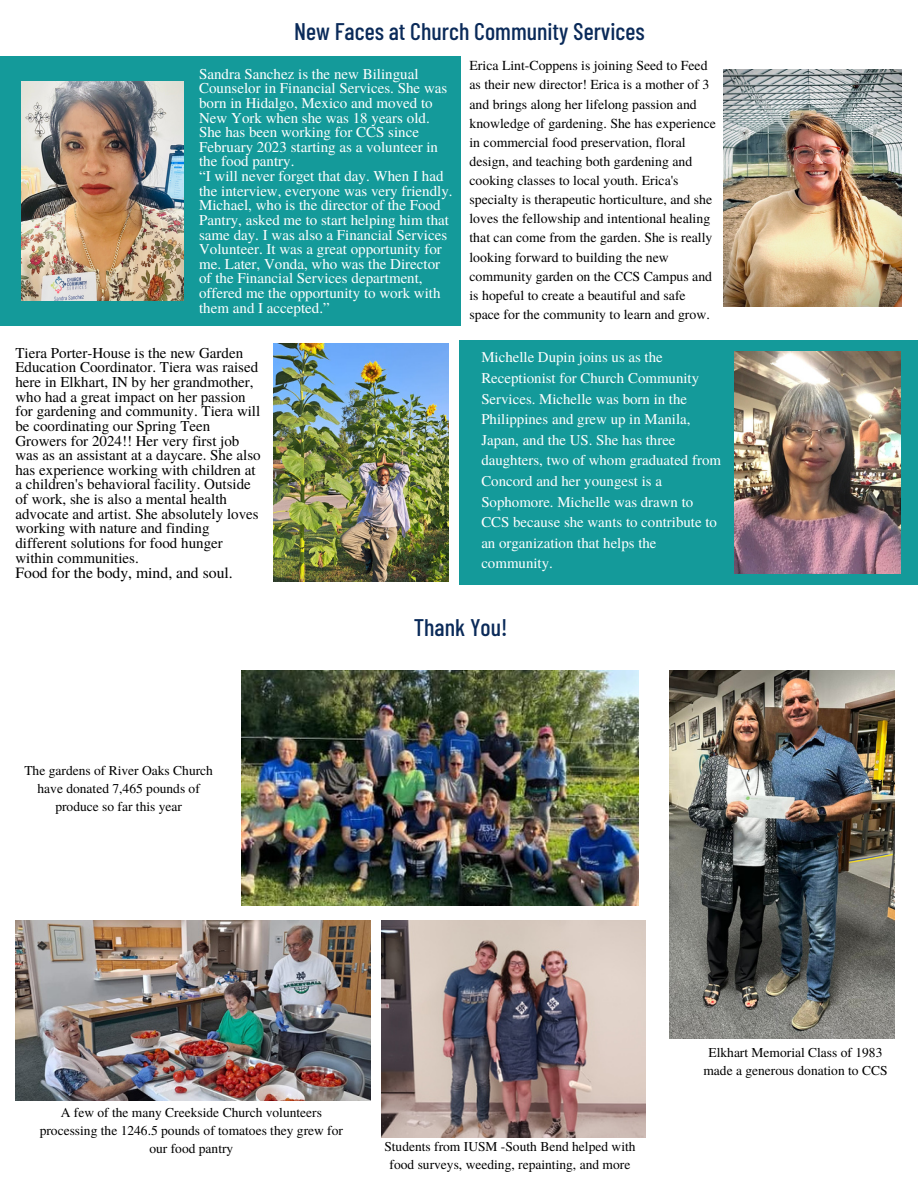
<style>
.page{position:relative;width:918px;height:1188px;background:#fff}
.page>*{position:absolute;margin:0;border:0;box-sizing:border-box;transform-origin:0 0}
.t1{font:500 24px "Barlow Condensed";color:#0a2a59}
.t2{font:15.75px "Te X Gyre Termes";color:#000}
.t3{font:15px/14.7px "Te X Gyre Termes";color:#fff}
.t4{font:15px/14.7px "Te X Gyre Termes";color:#000}
.t5{font:14.85px/20.5px "Te X Gyre Termes";color:#fff}
.t6{font:13.8px/19.2px "Te X Gyre Termes";color:#000}
.t7{font:13.5px/18px "Te X Gyre Termes";color:#000;text-align:center}
</style>
<div class="page">
<div style="left:0;top:56px;width:461px;height:270px;background:#149a9a"></div>
<img style="left:21px;top:81px;width:162px;height:220px">
<div style="left:459px;top:340px;width:459px;height:244px;background:#149a9a"></div>
<img style="left:273px;top:344px;width:176px;height:237px">
<img style="left:723px;top:70px;width:178px;height:236px">
<img style="left:241px;top:671px;width:397px;height:235px">
<img style="left:15px;top:920px;width:356px;height:181px">
<img style="left:382px;top:920px;width:263px;height:217px">
<img style="left:669px;top:671px;width:225px;height:368px">
<img style="left:734px;top:352px;width:167px;height:221px">
<p class="t1" style="left:294px;top:16px;width:352px">New Faces at Church Community Services</p>
<p class="t3" style="left:199px;top:66px;width:250px">Sandra Sanchez is the new Bilingual Counselor in Financial Services. She was born in Hidalgo, Mexico and moved to New York when she was 18 years old.<br>She has been working for CCS since February 2023 starting as a volunteer in the food pantry.</p>
<p class="t3" style="left:199px;top:168px;width:255px">“I will never forget that day. When I had the interview, everyone was very friendly.<br>Michael, who is the director of the Food Pantry, asked me to start helping him that same day. I was also a Financial Services Volunteer. It was a great opportunity for me. Later, Vonda, who was the Director of the Financial Services department, offered me the opportunity to work with them and I accepted.”</p>
<p class="t6" style="left:469px;top:55px;width:248px">Erica Lint-Coppens is joining Seed to Feed as their new director! Erica is a mother of 3 and brings along her lifelong passion and knowledge of gardening. She has experience in commercial food preservation, floral design, and teaching both gardening and cooking classes to local youth. Erica's specialty is therapeutic horticulture, and she loves the fellowship and intentional healing that can come from the garden. She is really looking forward to building the new community garden on the CCS Campus and is hopeful to create a beautiful and safe space for the community to learn and grow.</p>
<p class="t4" style="left:15px;top:345px;width:247px">Tiera Porter-House is the new Garden Education Coordinator. Tiera was raised here in Elkhart, IN by her grandmother, who had a great impact on her passion for gardening and community. Tiera will be coordinating our Spring Teen Growers for 2024!! Her very first job was as an assistant at a daycare. She also has experience working with children at a children's behavioral facility. Outside of work, she is also a mental health advocate and artist. She absolutely loves working with nature and finding different solutions for food hunger within communities.</p>
<p class="t2" style="left:15px;top:562px;width:219px">Food for the body, mind, and soul.</p>
<p class="t7" style="left:24px;top:760px;width:190px">The gardens of River Oaks Church have donated 7,465 pounds of produce so far this year</p>
<p class="t5" style="left:481px;top:346px;width:241px">Michelle Dupin joins us as the<br>Receptionist for Church Community<br>Services. Michelle was born in the<br>Philippines and grew up in Manila,<br>Japan, and the US. She has three daughters, two of whom graduated from<br>Concord and her youngest is a<br>Sophomore. Michelle was drawn to<br>CCS because she wants to contribute to an organization that helps the community.</p>
<p class="t1" style="left:414px;top:612px;width:95px">Thank You!</p>
<p class="t7" style="left:40px;top:1103px;width:305px">A few of the many Creekside Church volunteers processing the 1246.5 pounds of tomatoes they grew for our food pantry</p>
<p class="t7" style="left:384px;top:1137px;width:253px">Students from IUSM -South Bend helped with food surveys, weeding, repainting, and more</p>
<p class="t7" style="left:703px;top:1042px;width:186px">Elkhart Memorial Class of 1983 made a generous donation to CCS</p>
</div>
